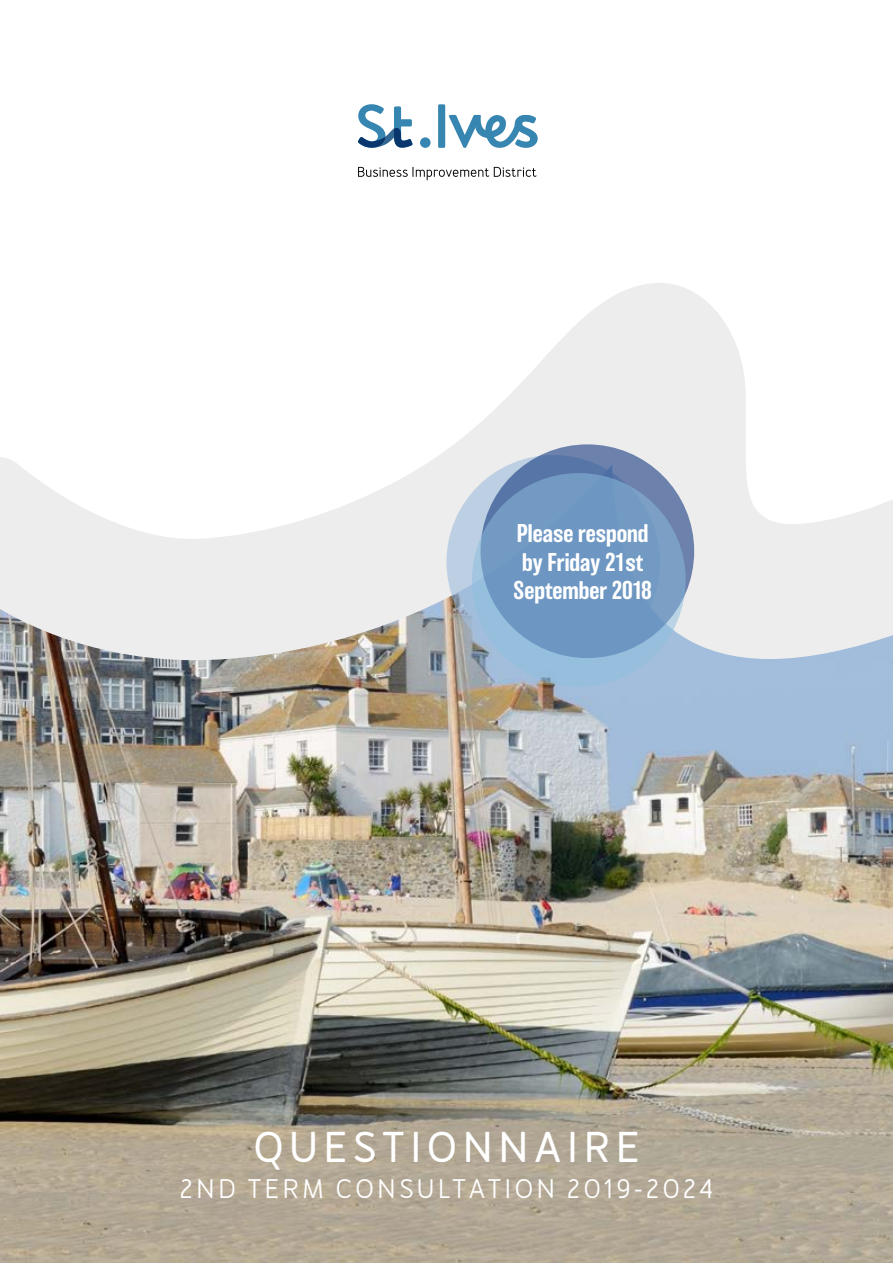
<style>
.page{position:relative;width:893px;height:1263px;background:#fff}
.page>*{position:absolute;margin:0;border:0;box-sizing:border-box;transform-origin:0 0}
.t1{font:700 43.05px "Merlo";letter-spacing:.13em;color:#fff}
.t2{font:500 27px "Merlo";letter-spacing:.12em;color:#fff}
.t3{font:500 23.7px/28.5px "Balboa";color:#fff;text-align:center}
</style>
<div class="page">
<div style="left:438px;top:104px;width:7px;height:44px;background:#3686b1"></div>
<div style="left:420px;top:137px;width:11px;height:11px;background:#3686b1;border-radius:50%"></div>
<svg style="left:449px;top:115px;width:89px;height:33px"></svg>
<svg style="left:358px;top:104px;width:55px;height:44px"></svg>
<svg style="left:358px;top:167px;width:179px;height:13px"></svg>
<img style="left:0;top:660px;width:893px;height:603px">
<svg style="left:0;top:283px;width:893px;height:377px"></svg>
<svg style="left:446px;top:455px;width:214px;height:214px;background:#b6cadf"></svg>
<svg style="left:480px;top:444px;width:214px;height:214px;background:#667eaa"></svg>
<svg style="left:472px;top:473px;width:214px;height:214px;background:#779fc7"></svg>
<p class="t3" style="left:514px;top:519px;width:140px">Please respond by Friday 21st<br>September 2018</p>
<h1 class="t1" style="left:253px;top:1122px;width:388px">QUESTIONNAIRE</h1>
<p class="t2" style="left:180px;top:1173px;width:535px">2ND TERM CONSULTATION 2019-2024</p>
</div>
